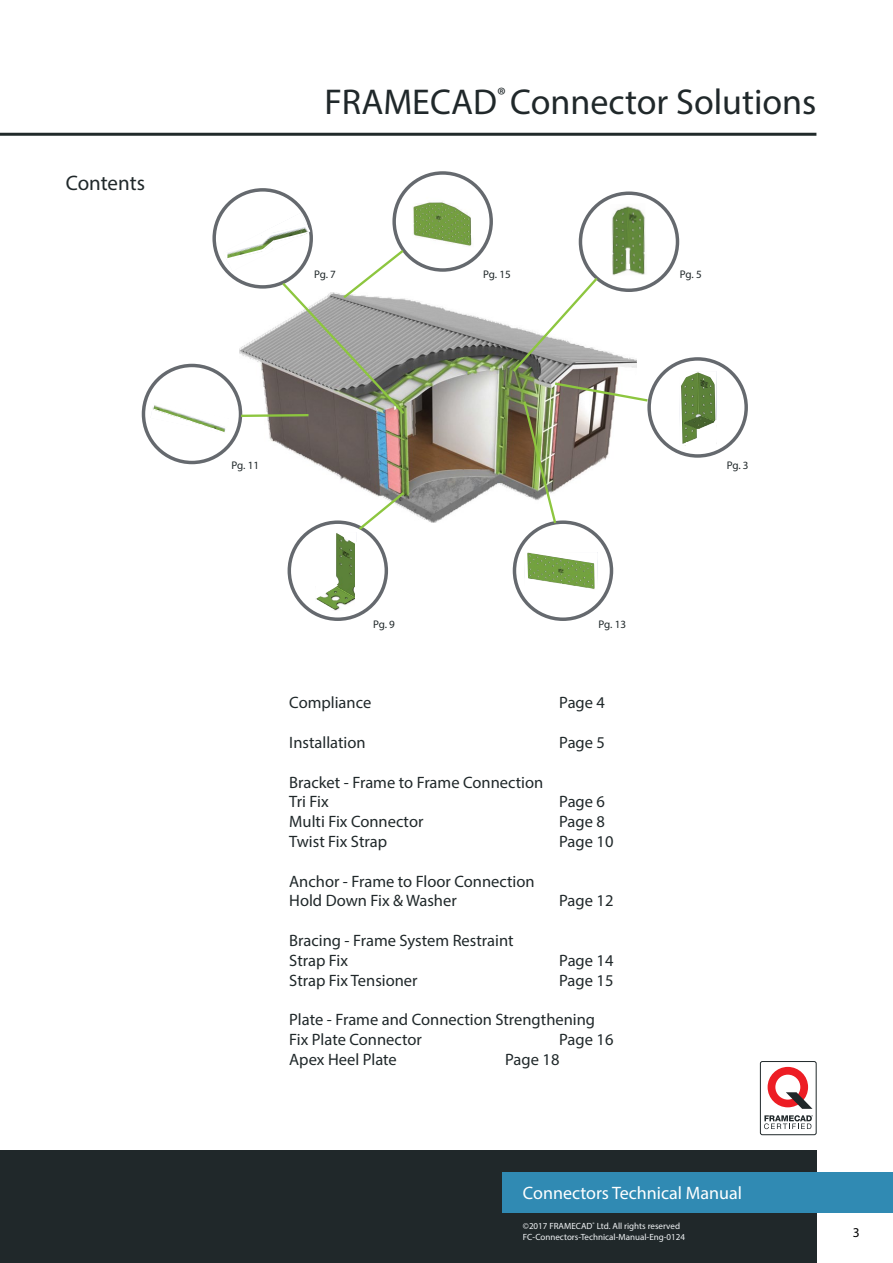
<style>
.page{position:relative;width:893px;height:1263px;background:#fff}
.page>*{position:absolute;margin:0;border:0;box-sizing:border-box;transform-origin:0 0}
.t1{font:36px "Myriad Pro";color:#20282a}
.t2{font:21px "Myriad Pro";letter-spacing:-.005em;color:#20282a}
.t3{font:18px "Myriad Pro";color:#fff}
.t4{font:16.5px/19.8px "Myriad Pro";color:#20282a}
.t5{font:13.5px "Myriad Pro";color:#000}
.t6{font:11.1px "Myriad Pro";letter-spacing:-.03em;color:#20282a}
.t7{font:9px/10.8px "Myriad Pro";color:#f2f5f7}
</style>
<div class="page">
<div style="left:0;top:1150px;width:816px;height:113px;background:#20282a"></div>
<div style="left:502px;top:1173px;width:391px;height:40px;background:#308ab3"></div>
<hr style="left:0;top:133px;width:816px;height:3px;background:#202a2a">
<div style="left:760px;top:1061px;width:56px;height:74px;border:1px solid #20282a;border-radius:2px"></div>
<svg style="left:768px;top:1067px;width:44px;height:42px"></svg>
<svg style="left:764px;top:1115px;width:49px;height:14px"></svg>
<img style="left:269px;top:300px;width:367px;height:223px">
<img style="left:401px;top:192px;width:82px;height:57px">
<div style="left:392px;top:171px;width:101px;height:101px;border:3px solid #65696e;border-radius:50%"></div>
<img style="left:612px;top:206px;width:33px;height:69px">
<svg style="left:627px;top:264px;width:3px;height:5px"></svg>
<div style="left:579px;top:191px;width:100px;height:101px;border:3px solid #65696e;border-radius:50%"></div>
<div style="left:288px;top:520px;width:100px;height:101px;border:3px solid #65696e;border-radius:50%"></div>
<div style="left:142px;top:364px;width:100px;height:100px;border:3px solid #65696e;border-radius:50%"></div>
<div style="left:513px;top:520px;width:100px;height:101px;border:3px solid #65696e;border-radius:50%"></div>
<svg style="left:524px;top:552px;width:74px;height:37px"></svg>
<div style="left:647px;top:357px;width:101px;height:101px;border:3px solid #65696e;border-radius:50%"></div>
<svg style="left:679px;top:371px;width:38px;height:75px"></svg>
<hr style="left:686px;top:443px;width:30px;height:3px;background:#fff">
<svg style="left:510px;top:275px;width:90px;height:99px"></svg>
<svg style="left:150px;top:213px;width:257px;height:220px"></svg>
<img style="left:521px;top:381px;width:129px;height:145px">
<img style="left:336px;top:544px;width:19px;height:65px">
<svg style="left:336px;top:490px;width:71px;height:54px"></svg>
<svg style="left:316px;top:553px;width:23px;height:57px"></svg>
<p class="t2" style="left:66px;top:170px;width:81px">Contents</p>
<h1 class="t1" style="left:324px;top:80px;width:494px">FRAMECAD<sup>®</sup> Connector Solutions</h1>
<p class="t6" style="left:314px;top:267px;width:23px">Pg. 7</p>
<p class="t6" style="left:483px;top:267px;width:29px">Pg. 15</p>
<p class="t6" style="left:680px;top:267px;width:23px">Pg. 5</p>
<p class="t6" style="left:232px;top:458px;width:29px">Pg. 11</p>
<p class="t6" style="left:727px;top:458px;width:23px">Pg. 3</p>
<p class="t6" style="left:373px;top:617px;width:23px">Pg. 9</p>
<p class="t6" style="left:599px;top:617px;width:29px">Pg. 13</p>
<p class="t4" style="left:289px;top:693px;width:84px">Compliance</p>
<p class="t4" style="left:559px;top:693px;width:47px">Page 4</p>
<p class="t4" style="left:289px;top:732px;width:78px">Installation</p>
<p class="t4" style="left:559px;top:732px;width:47px">Page 5</p>
<p class="t4" style="left:289px;top:772px;width:256px">Bracket - Frame to Frame Connection<br>Tri Fix</p>
<p class="t4" style="left:559px;top:792px;width:47px">Page 6</p>
<p class="t4" style="left:289px;top:811px;width:136px">Multi Fix Connector</p>
<p class="t4" style="left:559px;top:811px;width:47px">Page 8</p>
<p class="t4" style="left:289px;top:831px;width:99px">Twist Fix Strap</p>
<p class="t4" style="left:559px;top:831px;width:56px">Page 10</p>
<p class="t4" style="left:289px;top:871px;width:247px">Anchor - Frame to Floor Connection<br>Hold Down Fix &amp; Washer</p>
<p class="t4" style="left:559px;top:891px;width:56px">Page 12</p>
<p class="t4" style="left:289px;top:930px;width:226px">Bracing - Frame System Restraint<br>Strap Fix</p>
<p class="t4" style="left:559px;top:950px;width:56px">Page 14</p>
<p class="t4" style="left:289px;top:970px;width:130px">Strap Fix Tensioner</p>
<p class="t4" style="left:559px;top:970px;width:56px">Page 15</p>
<p class="t4" style="left:289px;top:1009px;width:307px">Plate - Frame and Connection Strengthening<br>Fix Plate Connector</p>
<p class="t4" style="left:559px;top:1029px;width:56px">Page 16</p>
<p class="t4" style="left:289px;top:1049px;width:109px">Apex Heel Plate</p>
<p class="t4" style="left:505px;top:1049px;width:56px">Page 18</p>
<p class="t3" style="left:523px;top:1182px;width:221px">Connectors Technical Manual</p>
<p class="t7" style="left:523px;top:1220px;width:164px">©2017 FRAMECAD<sup>®</sup> Ltd. All rights reserved<br>FC-Connectors-Technical-Manual-Eng-0124</p>
<p class="t5" style="left:853px;top:1224px;width:8px">3</p>
</div>
